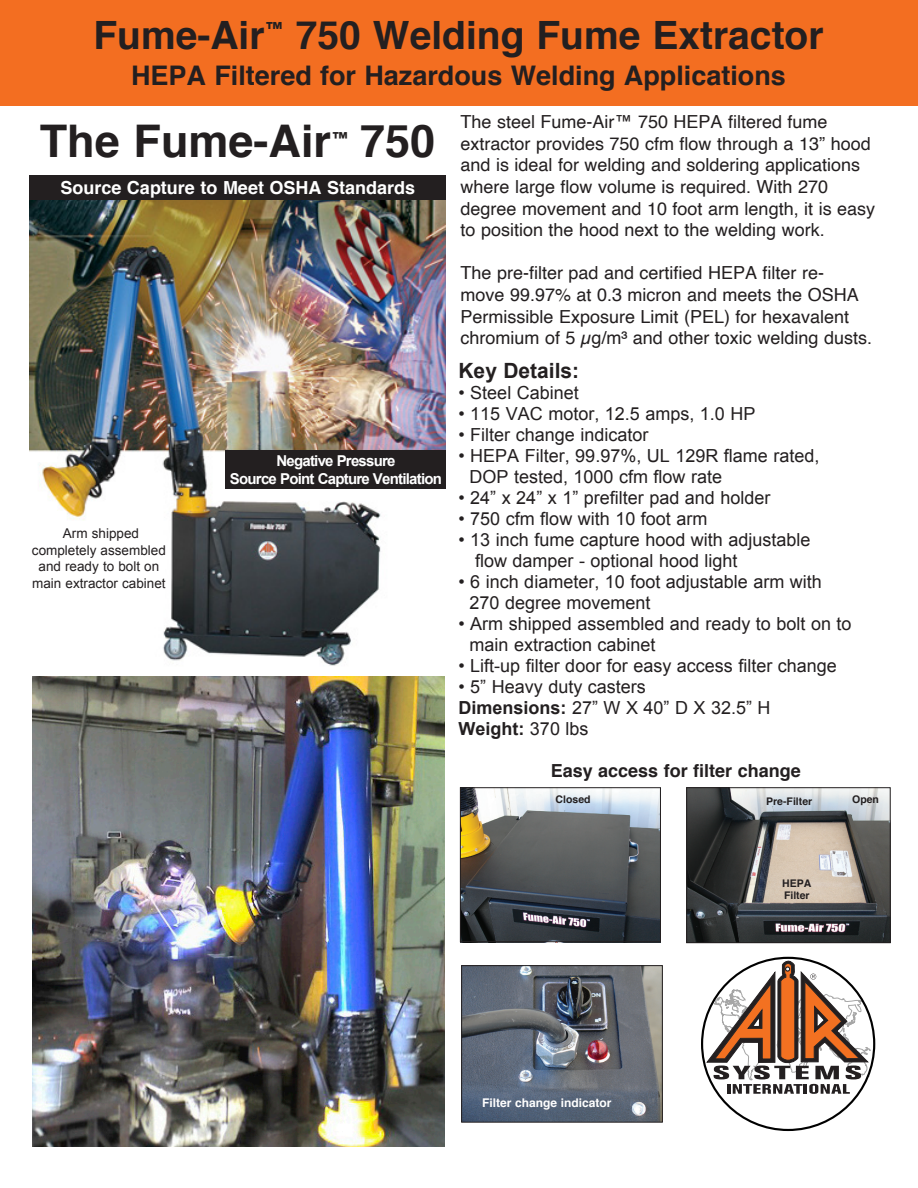
<style>
.page{position:relative;width:918px;height:1188px;background:#fff}
.page>*{position:absolute;margin:0;border:0;box-sizing:border-box;transform-origin:0 0}
.t1{font:700 45px "Helvetica";color:#231f20}
.t2{font:700 39px "Helvetica";color:#231f20}
.t3{font:700 27px "Helvetica";color:#231f20}
.t4{font:700 21px "Arial";color:#231f20}
.t5{font:18px "Arial";color:#231f20}
.t6{font:18px/21.6px "Helvetica";color:#231f20}
.t7{font:700 18px "Helvetica";color:#fff}
.t8{font:700 18px "Helvetica";color:#231f20}
.t9{font:700 18px "Arial";color:#231f20}
.t10{font:700 15px "Arial";letter-spacing:-.05em;color:#fff}
.t11{font:13.5px/16.5px "Arial";color:#231f20;text-align:center}
.t12{font:700 12px "Helvetica";color:#fff}
.t13{font:700 10.5px "Helvetica";color:#231f20}
.s1{font-weight:700}
.s2{font-weight:400}
</style>
<div class="page">
<img style="left:32px;top:676px;width:412px;height:471px">
<img style="left:30px;top:200px;width:416px;height:466px">
<div style="left:29px;top:176px;width:417px;height:24px;background:#231f20"></div>
<img style="left:463px;top:967px;width:198px;height:154px">
<div style="left:461px;top:965px;width:202px;height:158px;border:1px solid #231f20"></div>
<img style="left:462px;top:789px;width:197px;height:151px">
<div style="left:460px;top:787px;width:201px;height:155px;border:1px solid #231f20"></div>
<img style="left:688px;top:789px;width:201px;height:152px">
<div style="left:686px;top:787px;width:205px;height:156px;border:1px solid #231f20"></div>
<div style="left:0;top:0;width:918px;height:105px;background:#f36e21"></div>
<div style="left:225px;top:451px;width:221px;height:38px;background:#231f20"></div>
<svg style="left:706px;top:960px;width:165px;height:134px"></svg>
<p class="t2" style="left:93px;top:4px;width:732px">Fume-Air<sup>™</sup> 750 Welding Fume Extractor</p>
<p class="t3" style="left:131px;top:54px;width:656px">HEPA Filtered for Hazardous Welding Applications</p>
<p class="t1" style="left:40px;top:105px;width:293px">The Fume-Air</p>
<p class="t8" style="left:331px;top:124px;width:19px">™</p>
<p class="t1" style="left:360px;top:105px;width:77px">750</p>
<p class="t6" style="left:460px;top:112px;width:369px">The steel Fume-Air™ 750 HEPA filtered fume</p>
<p class="t6" style="left:460px;top:133px;width:412px">extractor provides 750 cfm flow through a 13” hood and is ideal for welding and soldering applications where large flow volume is required. With 270</p>
<p class="t6" style="left:460px;top:198px;width:416px">degree movement and 10 foot arm length, it is easy to position the hood next to the welding work.</p>
<p class="t6" style="left:460px;top:263px;width:413px">The pre-filter pad and certified HEPA filter re&shy;move 99.97% at 0.3 micron and meets the OSHA Permissible Exposure Limit (PEL) for hexavalent chromium of 5 µg/m³ and other toxic welding dusts.</p>
<p class="t4" style="left:459px;top:357px;width:122px">Key Details:</p>
<p class="t5" style="left:459px;top:381px;width:122px">• Steel Cabinet</p>
<p class="t5" style="left:459px;top:402px;width:298px">• 115 VAC motor, 12.5 amps, 1.0 HP</p>
<p class="t5" style="left:459px;top:423px;width:191px">• Filter change indicator</p>
<p class="t5" style="left:459px;top:444px;width:362px">• HEPA Filter, 99.97%, UL 129R flame rated,</p>
<p class="t5" style="left:470px;top:465px;width:254px">DOP tested, 1000 cfm flow rate</p>
<p class="t5" style="left:459px;top:486px;width:313px">• 24” x 24” x 1” prefilter pad and holder</p>
<p class="t5" style="left:459px;top:507px;width:250px">• 750 cfm flow with 10 foot arm</p>
<p class="t5" style="left:459px;top:528px;width:353px">• 13 inch fume capture hood with adjustable</p>
<p class="t5" style="left:475px;top:549px;width:264px">flow damper - optional hood light</p>
<p class="t5" style="left:459px;top:570px;width:365px">• 6 inch diameter, 10 foot adjustable arm with</p>
<p class="t5" style="left:470px;top:591px;width:183px">270 degree movement</p>
<p class="t5" style="left:459px;top:612px;width:395px">• Arm shipped assembled and ready to bolt on to</p>
<p class="t5" style="left:470px;top:633px;width:188px">main extraction cabinet</p>
<p class="t5" style="left:459px;top:654px;width:380px">• Lift-up filter door for easy access filter change</p>
<p class="t5" style="left:459px;top:675px;width:189px">• 5” Heavy duty casters</p>
<p class="t5" style="left:459px;top:696px;width:314px"><span class="s1">Dimensions:</span> 27” W X 40” D X 32.5” H</p>
<p class="t9" style="left:459px;top:717px;width:132px">Weight: <span class="s2">370 lbs</span></p>
<p class="t7" style="left:60px;top:173px;width:356px">Source Capture to Meet OSHA Standards</p>
<p class="t10" style="left:276px;top:451px;width:121px">Negative Pressure</p>
<p class="t10" style="left:230px;top:469px;width:214px">Source Point Capture Ventilation</p>
<p class="t11" style="left:63px;top:526px;width:78px">Arm shipped</p>
<p class="t11" style="left:32px;top:542px;width:135px">completely assembled and ready to bolt on main extractor cabinet</p>
<p class="t8" style="left:551px;top:756px;width:252px">Easy access for filter change</p>
<p class="t13" style="left:556px;top:790px;width:37px">Closed</p>
<p class="t13" style="left:766px;top:793px;width:48px">Pre-Filter</p>
<p class="t13" style="left:852px;top:791px;width:28px">Open</p>
<p class="t12" style="left:482px;top:1093px;width:131px">Filter change indicator</p>
<p class="t13" style="left:782px;top:874px;width:31px">HEPA</p>
<p class="t13" style="left:784px;top:887px;width:27px">Filter</p>
</div>
